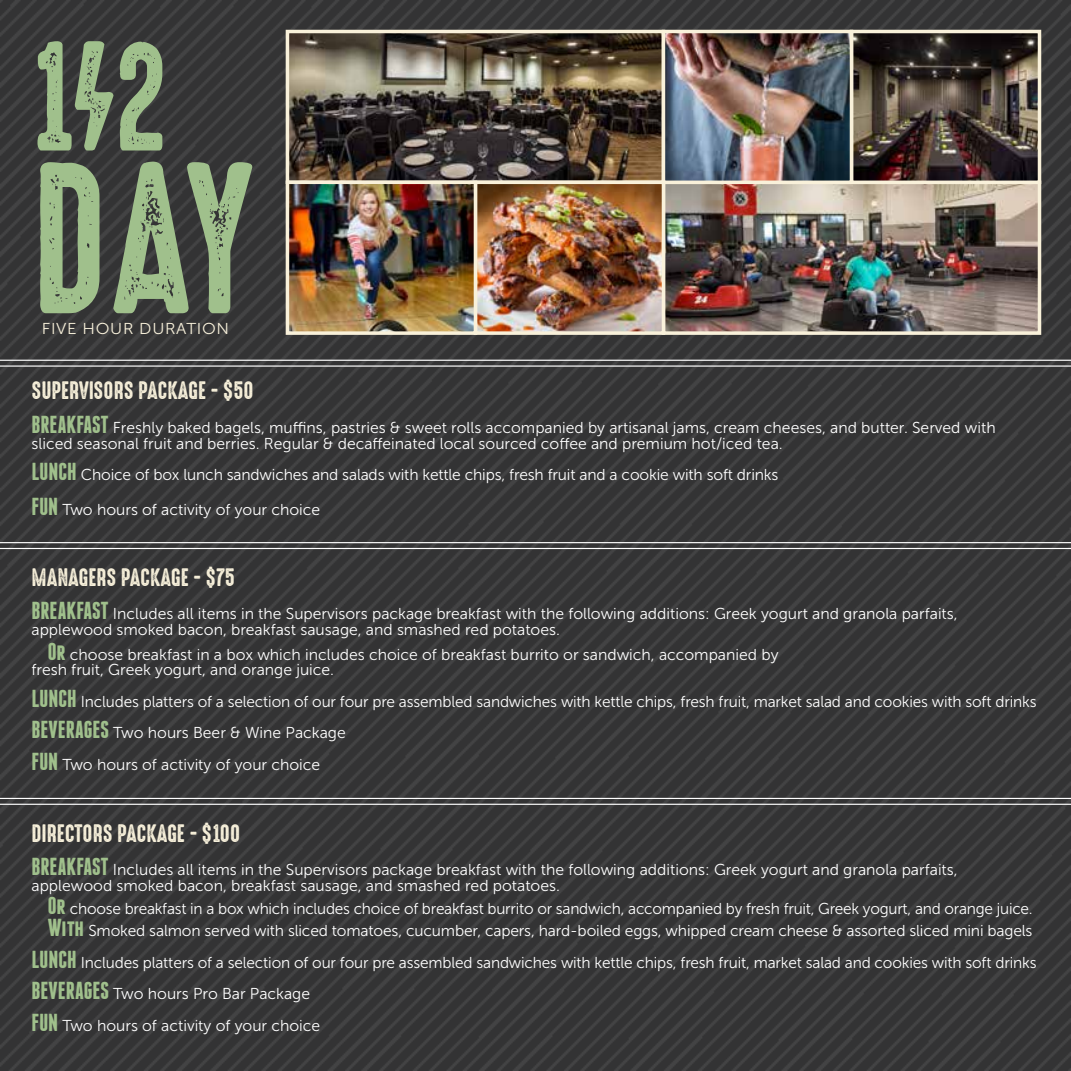
<style>
.page{position:relative;width:1071px;height:1071px;background:#fff}
.page>*{position:absolute;margin:0;border:0;box-sizing:border-box;transform-origin:0 0}
.t1{font:194.08px "High Voltage Rough";color:#a0c08c;scale:.88 1}
.t2{font:140.35px "High Voltage Rough";color:#a0c08c;scale:.87 1}
.t3{font:22.75px "High Voltage Rough";color:#f7f0da}
.t4{font:15.75px/15.8px "Museo Sans 300";color:#fff}
.t5{font:15.75px "Museo Sans 300";letter-spacing:.04em;color:#f7f0da;scale:1.06 1}
.s1{font-family:"Franchise";font-weight:700;font-size:24.5px;color:#a0c08c}
</style>
<div class="page">
<img style="left:0;top:0;width:1071px;height:1071px">
<hr style="left:0;top:798px;width:1071px;height:1px;background:#fff">
<hr style="left:0;top:804px;width:1071px;height:1px;background:#fff">
<hr style="left:0;top:542px;width:1071px;height:1px;background:#fff">
<hr style="left:0;top:548px;width:1071px;height:1px;background:#fff">
<hr style="left:0;top:360px;width:1071px;height:1px;background:#fff">
<hr style="left:0;top:365px;width:1071px;height:2px;background:#fff">
<img style="left:291px;top:35px;width:745px;height:295px">
<div style="left:662px;top:181px;width:379px;height:154px;border:4px solid #f9f1da"></div>
<div style="left:286px;top:30px;width:379px;height:154px;border:4px solid #f9f1da"></div>
<div style="left:850px;top:30px;width:191px;height:154px;border:4px solid #f9f1da"></div>
<div style="left:474px;top:181px;width:191px;height:154px;border:4px solid #f9f1da"></div>
<div style="left:662px;top:30px;width:191px;height:154px;border:4px solid #f9f1da"></div>
<div style="left:286px;top:181px;width:191px;height:154px;border:4px solid #f9f1da"></div>
<h2 class="t2" style="left:32px;top:20px;width:157px">1/2</h2>
<h1 class="t1" style="left:32px;top:133px;width:256px">DAY</h1>
<p class="t5" style="left:42px;top:320px;width:178px">FIVE HOUR DURATION</p>
<h3 class="t3" style="left:32px;top:378px;width:224px">SUPERVISORS PACKAGE - $50</h3>
<p class="t4" style="left:32px;top:420px;width:966px"><span class="s1">BREAKFAST</span> Freshly baked bagels, muffins, pastries &amp; sweet rolls accompanied by artisanal jams, cream cheeses, and butter. Served with sliced seasonal fruit and berries. Regular &amp; decaffeinated local sourced coffee and premium hot/iced tea.</p>
<p class="t4" style="left:32px;top:458px;width:748px;line-height:34.6px"><span class="s1">LUNCH</span> Choice of box lunch sandwiches and salads with kettle chips, fresh fruit and a cookie with soft drinks<br><span class="s1">FUN</span> Two hours of activity of your choice</p>
<h3 class="t3" style="left:32px;top:565px;width:205px">MANAGERS PACKAGE - $75</h3>
<p class="t4" style="left:32px;top:606px;width:928px"><span class="s1">BREAKFAST</span> Includes all items in the Supervisors package breakfast with the following additions: Greek yogurt and granola parfaits, applewood smoked bacon, breakfast sausage, and smashed red potatoes.</p>
<p class="t4" style="left:32px;top:646px;width:749px;text-indent:16px"><span class="s1">Or</span> choose breakfast in a box which includes choice of breakfast burrito or sandwich, accompanied by fresh fruit, Greek yogurt, and orange juice.</p>
<p class="t4" style="left:32px;top:686px;width:1007px;line-height:31.5px"><span class="s1">LUNCH</span> Includes platters of a selection of our four pre assembled sandwiches with kettle chips, fresh fruit, market salad and cookies with soft drinks<br><span class="s1">BEVERAGES</span> Two hours Beer &amp; Wine Package<br><span class="s1">FUN</span> Two hours of activity of your choice</p>
<h3 class="t3" style="left:32px;top:820px;width:210px">DIRECTORS PACKAGE - $100</h3>
<p class="t4" style="left:32px;top:862px;width:928px"><span class="s1">BREAKFAST</span> Includes all items in the Supervisors package breakfast with the following additions: Greek yogurt and granola parfaits, applewood smoked bacon, breakfast sausage, and smashed red potatoes.</p>
<p class="t4" style="left:48px;top:897px;width:987px;line-height:22.8px"><span class="s1">Or</span> choose breakfast in a box which includes choice of breakfast burrito or sandwich, accompanied by fresh fruit, Greek yogurt, and orange juice.<br><span class="s1">With</span> Smoked salmon served with sliced tomatoes, cucumber, capers, hard-boiled eggs, whipped cream cheese &amp; assorted sliced mini bagels</p>
<p class="t4" style="left:32px;top:947px;width:1007px;line-height:31.5px"><span class="s1">LUNCH</span> Includes platters of a selection of our four pre assembled sandwiches with kettle chips, fresh fruit, market salad and cookies with soft drinks<br><span class="s1">BEVERAGES</span> Two hours Pro Bar Package<br><span class="s1">FUN</span> Two hours of activity of your choice</p>
</div>
